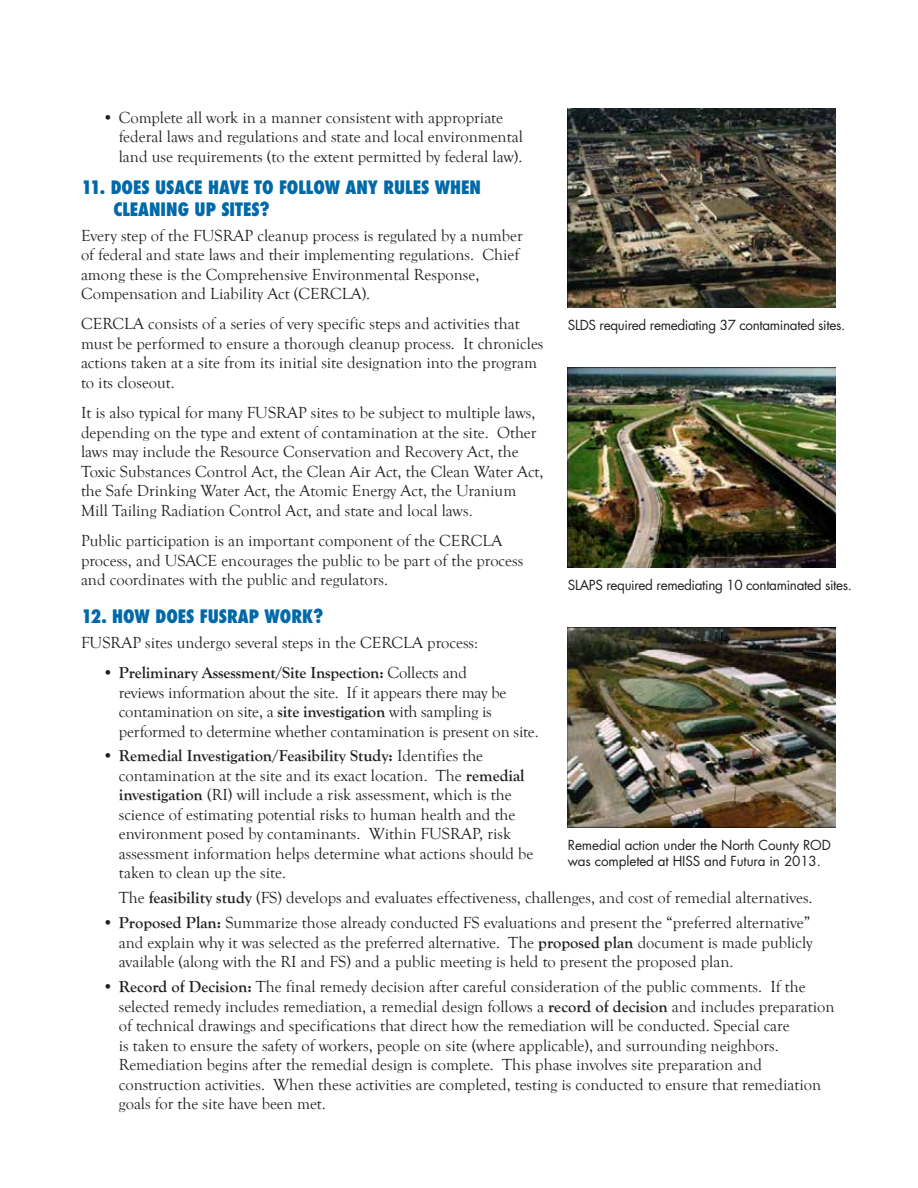
<style>
.page{position:relative;width:918px;height:1188px;background:#fff}
.page>*{position:absolute;margin:0;border:0;box-sizing:border-box;transform-origin:0 0}
.t1{font:800 condensed 18px/21.6px "Futura";color:#0069a8}
.t2{font:16.5px/19.5px "Goudy Old Style T";color:#231f20}
.t3{font:13.5px/16.2px "Futura";letter-spacing:-.025em;color:#231f20}
.s1{font-weight:700}
</style>
<div class="page">
<img style="left:568px;top:627px;width:268px;height:200px">
<img style="left:568px;top:368px;width:268px;height:200px">
<img style="left:568px;top:108px;width:267px;height:200px">
<p class="t2" style="left:119px;top:108px;width:406px;text-indent:-16px">• Complete all work in a manner consistent with appropriate federal laws and regulations and state and local environmental land use requirements (to the extent permitted by federal law).</p>
<p class="t1" style="left:113px;top:177px;width:369px;text-indent:-32px">11. DOES USACE HAVE TO FOLLOW ANY RULES WHEN<br>CLEANING UP SITES?</p>
<p class="t2" style="left:81px;top:226px;width:443px">Every step of the FUSRAP cleanup process is regulated by a number of federal and state laws and their implementing regulations. Chief among these is the Comprehensive Environmental Response, Compensation and Liability Act (CERCLA).</p>
<p class="t2" style="left:81px;top:315px;width:464px">CERCLA consists of a series of very specific steps and activities that must be performed to ensure a thorough cleanup process. It chronicles actions taken at a site from its initial site designation into the program to its closeout.</p>
<p class="t2" style="left:81px;top:403px;width:464px">It is also typical for many FUSRAP sites to be subject to multiple laws, depending on the type and extent of contamination at the site. Other laws may include the Resource Conservation and Recovery Act, the Toxic Substances Control Act, the Clean Air Act, the Clean Water Act, the Safe Drinking Water Act, the Atomic Energy Act, the Uranium Mill Tailing Radiation Control Act, and state and local laws.</p>
<p class="t2" style="left:81px;top:531px;width:444px">Public participation is an important component of the CERCLA process, and USACE encourages the public to be part of the process and coordinates with the public and regulators.</p>
<p class="t1" style="left:81px;top:605px;width:244px">12. HOW DOES FUSRAP WORK?</p>
<p class="t2" style="left:81px;top:633px;width:399px">FUSRAP sites undergo several steps in the CERCLA process:</p>
<p class="t2" style="left:119px;top:663px;width:421px;text-indent:-16px">• <span class="s1">Preliminary Assessment/Site Inspection:</span> Collects and<br>reviews information about the site. If it appears there may be contamination on site, a <span class="s1">site investigation</span> with sampling is performed to determine whether contamination is present on site.</p>
<p class="t2" style="left:119px;top:747px;width:416px;text-indent:-16px">• <span class="s1">Remedial Investigation/Feasibility Study:</span> Identifies the contamination at the site and its exact location. The <span class="s1">remedial investigation</span> (RI) will include a risk assessment, which is the science of estimating potential risks to human health and the environment posed by contaminants. Within FUSRAP, risk assessment information helps determine what actions should be taken to clean up the site.</p>
<p class="t2" style="left:119px;top:889px;width:695px">The <span class="s1">feasibility study</span> (FS) develops and evaluates effectiveness, challenges, and cost of remedial alternatives.</p>
<p class="t2" style="left:119px;top:913px;width:695px;text-indent:-16px">• <span class="s1">Proposed Plan:</span> Summarize those already conducted FS evaluations and present the “preferred alternative” and explain why it was selected as the preferred alternative. The <span class="s1">proposed plan</span> document is made publicly available (along with the RI and FS) and a public meeting is held to present the proposed plan.</p>
<p class="t2" style="left:119px;top:977px;width:717px;text-indent:-16px">• <span class="s1">Record of Decision:</span> The final remedy decision after careful consideration of the public comments. If the selected remedy includes remediation, a remedial design follows a <span class="s1">record of decision</span> and includes preparation of technical drawings and specifications that direct how the remediation will be conducted. Special care<br>is taken to ensure the safety of workers, people on site (where applicable), and surrounding neighbors.<br>Remediation begins after the remedial design is complete. This phase involves site preparation and construction activities. When these activities are completed, testing is conducted to ensure that remediation goals for the site have been met.</p>
<p class="t3" style="left:568px;top:317px;width:279px">SLDS required remediating 37 contaminated sites.</p>
<p class="t3" style="left:568px;top:577px;width:286px">SLAPS required remediating 10 contaminated sites.</p>
<p class="t3" style="left:568px;top:837px;width:265px">Remedial action under the North County ROD was completed at HISS and Futura in 2013.</p>
</div>
